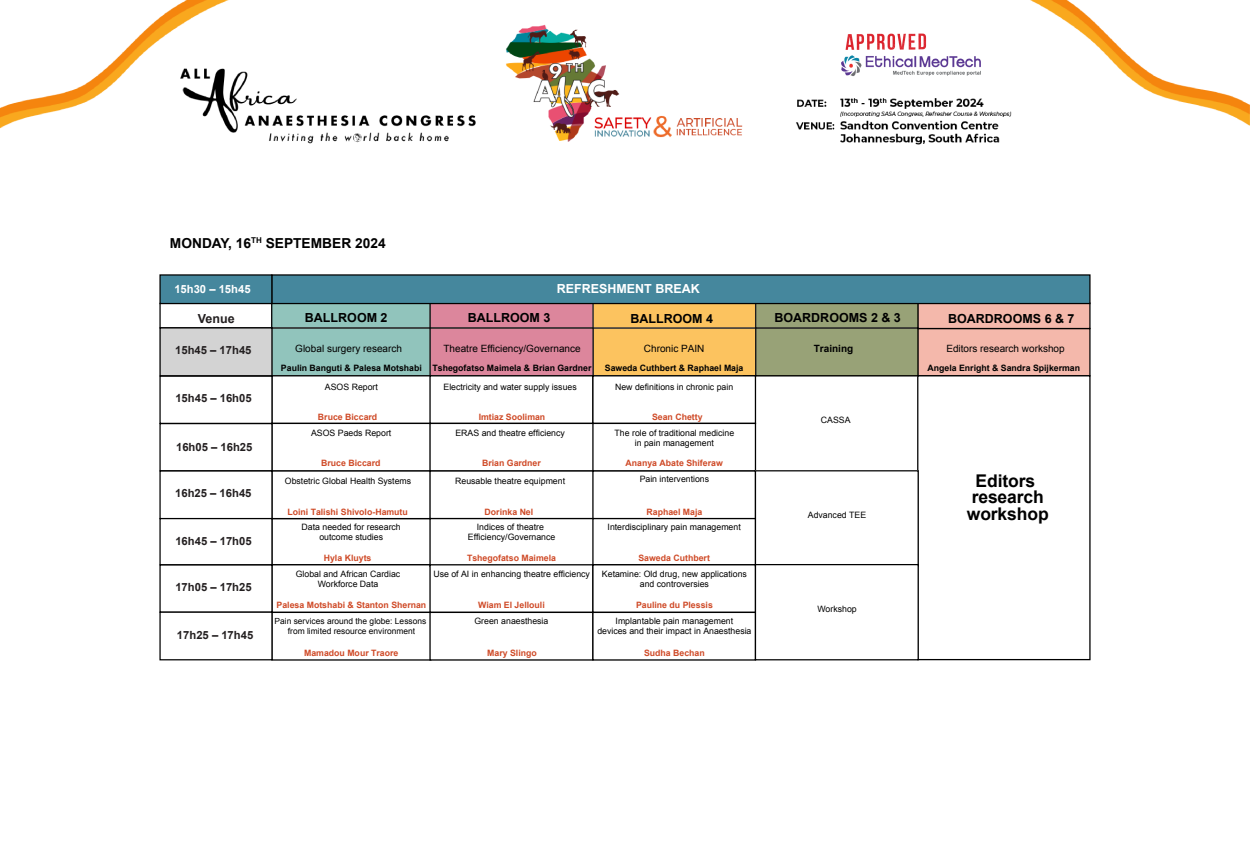
<style>
.page{position:relative;width:1250px;height:857px;background:#fff}
.page>*{position:absolute;margin:0;border:0;box-sizing:border-box;transform-origin:0 0}
.t1{font:700 17.5px/16.2px "Arial";letter-spacing:-.005em;color:#000;text-align:center}
.t2{font:700 13.75px "Arial";color:#000}
.t3{font:700 12.5px "Arial";color:#000}
.t4{font:700 12.5px "Arial";color:#fff}
.t5{font:700 12.5px "Arial";color:#231f20}
.t6{font:700 11.25px "Arial";color:#231f20}
.t7{font:700 11.25px "Arial";color:#fff}
.t8{font:10px "Arial";color:#000}
.t9{font:700 10px "Arial";color:#000}
.t10{font:8.75px/10px "Arial";color:#000;text-align:center}
.t11{font:700 8.75px "Arial";color:#cf4a27}
.t12{font:700 8.75px "Arial";color:#000}
.t13{font:8.38px/9.6px "Arial";color:#000;text-align:center}
</style>
<div class="page">
<div style="left:917px;top:328px;width:174px;height:48px;background:#f4b8ab"></div>
<div style="left:917px;top:302px;width:174px;height:27px;background:#f4b8ab;border:1px solid #000"></div>
<div style="left:756px;top:328px;width:162px;height:47px;background:#98a277"></div>
<div style="left:755px;top:327px;width:164px;height:49px;border:1px solid #000"></div>
<div style="left:593px;top:328px;width:163px;height:47px;background:#fcc35f"></div>
<div style="left:271px;top:302px;width:160px;height:26px;background:#91c4bc"></div>
<div style="left:430px;top:303px;width:163px;height:25px;background:#dc869c"></div>
<div style="left:593px;top:303px;width:163px;height:25px;background:#fcc35f"></div>
<div style="left:756px;top:303px;width:162px;height:25px;background:#98a277"></div>
<div style="left:272px;top:328px;width:158px;height:47px;background:#91c4bc"></div>
<div style="left:430px;top:328px;width:163px;height:47px;background:#dc869c"></div>
<div style="left:271px;top:375px;width:161px;height:49px;border:1px solid #000"></div>
<div style="left:271px;top:422px;width:160px;height:49px;border:1px solid #000"></div>
<div style="left:271px;top:470px;width:160px;height:49px;border:1px solid #000"></div>
<div style="left:271px;top:564px;width:160px;height:48px;border:1px solid #000"></div>
<div style="left:271px;top:611px;width:160px;height:49px;border:1px solid #000"></div>
<div style="left:430px;top:375px;width:163px;height:48px;background:#fff"></div>
<div style="left:429px;top:375px;width:165px;height:49px;border:1px solid #000"></div>
<div style="left:429px;top:422px;width:166px;height:49px;border:1px solid #000"></div>
<div style="left:429px;top:470px;width:166px;height:49px;border:1px solid #000"></div>
<div style="left:429px;top:517px;width:165px;height:49px;border:1px solid #000"></div>
<div style="left:429px;top:564px;width:165px;height:49px;border:1px solid #000"></div>
<div style="left:429px;top:611px;width:165px;height:49px;border:1px solid #000"></div>
<div style="left:592px;top:375px;width:164px;height:49px;border:1px solid #000"></div>
<div style="left:593px;top:423px;width:162px;height:48px;background:#fff"></div>
<div style="left:592px;top:422px;width:164px;height:49px;border:1px solid #000"></div>
<div style="left:593px;top:471px;width:162px;height:47px;background:#fff"></div>
<div style="left:592px;top:470px;width:164px;height:49px;border:1px solid #000"></div>
<div style="left:592px;top:518px;width:164px;height:47px;border:1px solid #000"></div>
<div style="left:592px;top:564px;width:164px;height:49px;border:1px solid #000"></div>
<div style="left:592px;top:611px;width:164px;height:49px;border:1px solid #000"></div>
<div style="left:160px;top:328px;width:112px;height:47px;background:#d3d3d3"></div>
<div style="left:159px;top:327px;width:114px;height:49px;border:1px solid #000"></div>
<div style="left:271px;top:274px;width:820px;height:30px;background:#45879d;border:1px solid #000"></div>
<div style="left:159px;top:274px;width:113px;height:30px;background:#45879d;border:1px solid #000"></div>
<div style="left:917px;top:375px;width:174px;height:285px;border:1px solid #000"></div>
<div style="left:755px;top:470px;width:164px;height:96px;border:1px solid #000"></div>
<div style="left:755px;top:564px;width:164px;height:96px;border:1px solid #000"></div>
<div style="left:159px;top:375px;width:114px;height:49px;border:1px solid #000"></div>
<div style="left:159px;top:423px;width:114px;height:48px;border:1px solid #000"></div>
<div style="left:159px;top:470px;width:114px;height:49px;border:1px solid #000"></div>
<div style="left:159px;top:518px;width:114px;height:47px;border:1px solid #000"></div>
<div style="left:159px;top:564px;width:114px;height:48px;border:1px solid #000"></div>
<div style="left:159px;top:611px;width:114px;height:49px;border:1px solid #000"></div>
<img style="left:0;top:0;width:1250px;height:145px">
<h2 class="t2" style="left:170px;top:233px;width:217px">MONDAY, 16<sup>TH</sup> SEPTEMBER 2024</h2>
<p class="t7" style="left:174px;top:281px;width:78px">15h30 – 15h45</p>
<h3 class="t4" style="left:557px;top:280px;width:145px">REFRESHMENT BREAK</h3>
<h3 class="t5" style="left:198px;top:310px;width:38px">Venue</h3>
<h3 class="t3" style="left:305px;top:309px;width:84px">BALLROOM 2</h3>
<h3 class="t3" style="left:468px;top:309px;width:84px">BALLROOM 3</h3>
<h3 class="t3" style="left:630px;top:310px;width:84px">BALLROOM 4</h3>
<h3 class="t3" style="left:774px;top:309px;width:128px">BOARDROOMS 2 &amp; 3</h3>
<h3 class="t3" style="left:948px;top:310px;width:128px">BOARDROOMS 6 &amp; 7</h3>
<p class="t8" style="left:295px;top:342px;width:108px">Global surgery research</p>
<p class="t8" style="left:444px;top:342px;width:139px">Theatre Efficiency/Governance</p>
<p class="t8" style="left:644px;top:342px;width:62px">Chronic PAIN</p>
<p class="t6" style="left:175px;top:342px;width:78px">15h45 – 17h45</p>
<p class="t9" style="left:814px;top:342px;width:41px">Training</p>
<p class="t6" style="left:175px;top:390px;width:78px">15h45 – 16h05</p>
<p class="t6" style="left:176px;top:439px;width:78px">16h05 – 16h25</p>
<p class="t6" style="left:175px;top:486px;width:78px">16h25 – 16h45</p>
<p class="t6" style="left:175px;top:533px;width:78px">16h45 – 17h05</p>
<p class="t6" style="left:175px;top:579px;width:78px">17h05 – 17h25</p>
<p class="t6" style="left:177px;top:627px;width:78px">17h25 – 17h45</p>
<p class="t12" style="left:281px;top:362px;width:312px">Paulin Banguti &amp; Palesa Motshabi Tshegofatso Maimela &amp; Brian Gardner</p>
<p class="t12" style="left:605px;top:362px;width:140px">Saweda Cuthbert &amp; Raphael Maja</p>
<p class="t10" style="left:325px;top:382px;width:55px">ASOS Report</p>
<p class="t10" style="left:311px;top:427px;width:82px">ASOS Paeds Report</p>
<p class="t11" style="left:318px;top:411px;width:61px">Bruce Biccard</p>
<p class="t11" style="left:321px;top:457px;width:61px">Bruce Biccard</p>
<p class="t10" style="left:285px;top:476px;width:128px">Obstetric Global Health Systems</p>
<p class="t10" style="left:302px;top:522px;width:101px">Data needed for research outcome studies</p>
<p class="t10" style="left:296px;top:568px;width:106px">Global and African Cardiac<br>Workforce Data</p>
<p class="t13" style="left:275px;top:616px;width:153px">Pain services around the globe: Lessons from limited resource environment</p>
<p class="t11" style="left:287px;top:505px;width:122px">Loini Talishi Shivolo-Hamutu</p>
<p class="t11" style="left:324px;top:551px;width:49px">Hyla Kluyts</p>
<p class="t11" style="left:277px;top:599px;width:151px">Palesa Motshabi &amp; Stanton Shernan</p>
<p class="t11" style="left:304px;top:646px;width:96px">Mamadou Mour Traore</p>
<p class="t10" style="left:615px;top:382px;width:120px">New definitions in chronic pain</p>
<p class="t10" style="left:615px;top:427px;width:121px">The role of traditional medicine in pain management</p>
<p class="t10" style="left:640px;top:474px;width:71px">Pain interventions</p>
<p class="t10" style="left:444px;top:382px;width:135px">Electricity and water supply issues</p>
<p class="t10" style="left:455px;top:427px;width:111px">ERAS and theatre efficiency</p>
<p class="t11" style="left:652px;top:411px;width:52px">Sean Chetty</p>
<p class="t11" style="left:479px;top:411px;width:68px">Imtiaz Sooliman</p>
<p class="t11" style="left:482px;top:457px;width:60px">Brian Gardner</p>
<p class="t11" style="left:626px;top:457px;width:99px">Ananya Abate Shiferaw</p>
<p class="t10" style="left:455px;top:476px;width:111px">Reusable theatre equipment</p>
<p class="t10" style="left:468px;top:522px;width:89px">Indices of theatre<br>Efficiency/Governance</p>
<p class="t10" style="left:433px;top:568px;width:158px">Use of AI in enhancing theatre efficiency</p>
<p class="t10" style="left:475px;top:615px;width:75px">Green anaesthesia</p>
<p class="t11" style="left:485px;top:505px;width:50px">Dorinka Nel</p>
<p class="t11" style="left:467px;top:551px;width:90px">Tshegofatso Maimela</p>
<p class="t11" style="left:646px;top:505px;width:57px">Raphael Maja</p>
<p class="t11" style="left:638px;top:551px;width:73px">Saweda Cuthbert</p>
<p class="t10" style="left:608px;top:522px;width:135px">Interdisciplinary pain management</p>
<p class="t10" style="left:602px;top:568px;width:146px">Ketamine: Old drug, new applications and controversies</p>
<p class="t10" style="left:597px;top:615px;width:156px">Implantable pain management<br>devices and their impact in Anaesthesia</p>
<p class="t11" style="left:636px;top:599px;width:78px">Pauline du Plessis</p>
<p class="t11" style="left:478px;top:599px;width:68px">Wiam El Jellouli</p>
<p class="t11" style="left:487px;top:646px;width:51px">Mary Slingo</p>
<p class="t11" style="left:644px;top:646px;width:62px">Sudha Bechan</p>
<p class="t10" style="left:821px;top:415px;width:31px">CASSA</p>
<p class="t10" style="left:808px;top:510px;width:60px">Advanced TEE</p>
<p class="t10" style="left:817px;top:604px;width:41px">Workshop</p>
<p class="t8" style="left:946px;top:342px;width:120px">Editors research workshop</p>
<p class="t12" style="left:928px;top:362px;width:154px">Angela Enright &amp; Sandra Spijkerman</p>
<h1 class="t1" style="left:967px;top:473px;width:83px">Editors research workshop</h1>
</div>
